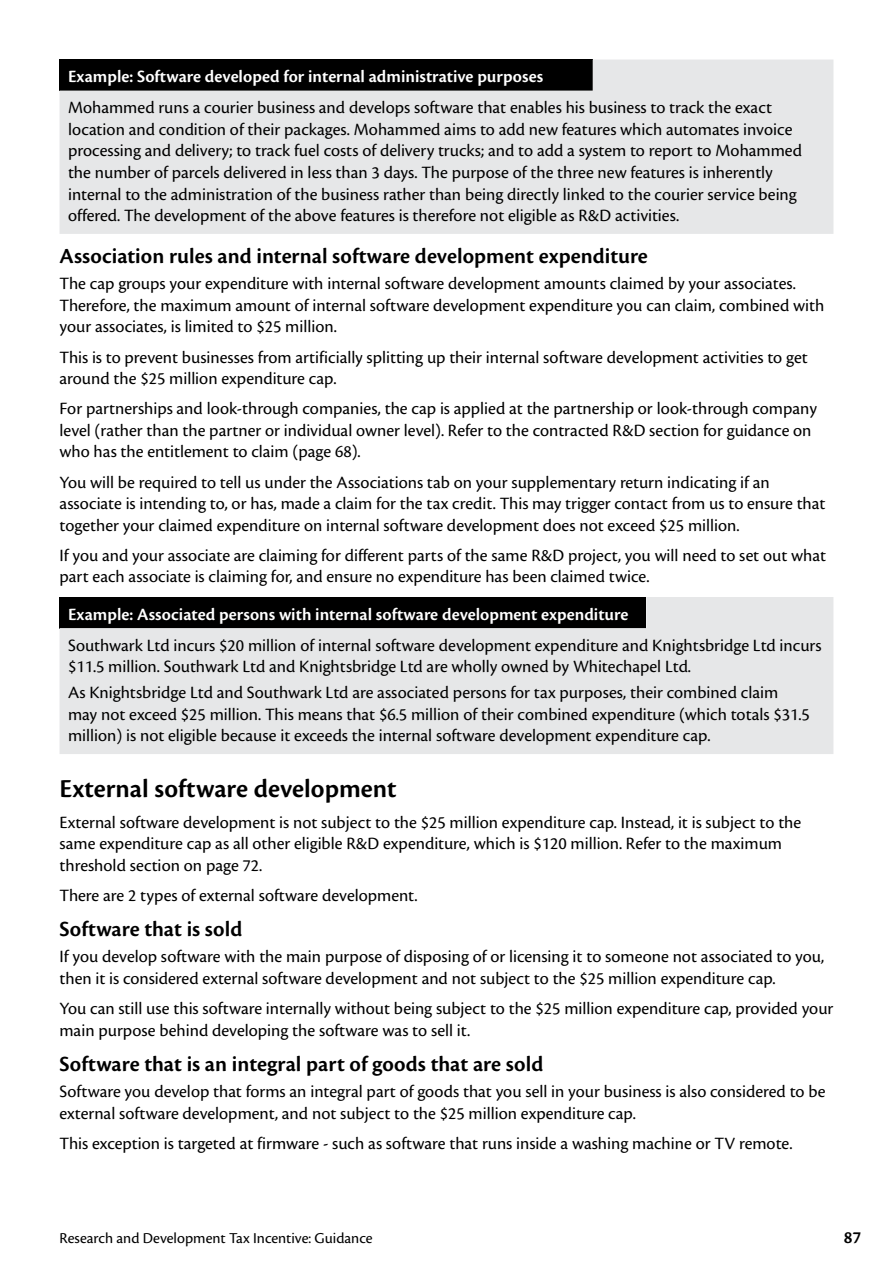
<style>
.page{position:relative;width:893px;height:1263px;background:#fff}
.page>*{position:absolute;margin:0;border:0;box-sizing:border-box;transform-origin:0 0}
.t1{font:600 27px "Cronos Pro";color:#000}
.t2{font:600 22.5px "Cronos Pro";color:#000}
.t3{font:18px/21.6px "Cronos Pro";color:#000}
.t4{font:600 18px "Cronos Pro";color:#fff}
.t5{font:600 18px "Cronos Pro";color:#000}
.t6{font:15.75px "Cronos Pro";color:#000}
</style>
<div class="page">
<svg style="left:60px;top:60px;width:773px;height:174px;background:#cacbcb"></svg>
<svg style="left:60px;top:597px;width:773px;height:157px;background:#c3c4c5"></svg>
<p class="t4" style="left:68px;top:66px;width:477px">Example: Software developed for internal administrative purposes</p>
<p class="t3" style="left:68px;top:97px;width:736px">Mohammed runs a courier business and develops software that enables his business to track the exact location and condition of their packages. Mohammed aims to add new features which automates invoice processing and delivery; to track fuel costs of delivery trucks; and to add a system to report to Mohammed the number of parcels delivered in less than 3 days. The purpose of the three new features is inherently internal to the administration of the business rather than being directly linked to the courier service being offered. The development of the above features is therefore not eligible as R&amp;D activities.</p>
<p class="t2" style="left:60px;top:243px;width:590px">Association rules and internal software development expenditure</p>
<p class="t3" style="left:60px;top:273px;width:766px">The cap groups your expenditure with internal software development amounts claimed by your associates.<br>Therefore, the maximum amount of internal software development expenditure you can claim, combined with your associates, is limited to $25 million.</p>
<p class="t3" style="left:60px;top:346px;width:750px">This is to prevent businesses from artificially splitting up their internal software development activities to get around the $25 million expenditure cap.</p>
<p class="t3" style="left:60px;top:398px;width:759px">For partnerships and look-through companies, the cap is applied at the partnership or look-through company level (rather than the partner or individual owner level). Refer to the contracted R&amp;D section for guidance on who has the entitlement to claim (page 68).</p>
<p class="t3" style="left:60px;top:471px;width:767px">You will be required to tell us under the Associations tab on your supplementary return indicating if an associate is intending to, or has, made a claim for the tax credit. This may trigger contact from us to ensure that together your claimed expenditure on internal software development does not exceed $25 million.</p>
<p class="t3" style="left:60px;top:544px;width:768px">If you and your associate are claiming for different parts of the same R&amp;D project, you will need to set out what part each associate is claiming for, and ensure no expenditure has been claimed twice.</p>
<p class="t4" style="left:68px;top:604px;width:562px">Example: Associated persons with internal software development expenditure</p>
<p class="t3" style="left:68px;top:634px;width:755px">Southwark Ltd incurs $20 million of internal software development expenditure and Knightsbridge Ltd incurs $11.5 million. Southwark Ltd and Knightsbridge Ltd are wholly owned by Whitechapel Ltd.</p>
<p class="t3" style="left:68px;top:682px;width:743px">As Knightsbridge Ltd and Southwark Ltd are associated persons for tax purposes, their combined claim may not exceed $25 million. This means that $6.5 million of their combined expenditure (which totals $31.5 million) is not eligible because it exceeds the internal software development expenditure cap.</p>
<h1 class="t1" style="left:60px;top:773px;width:339px">External software development</h1>
<p class="t3" style="left:60px;top:811px;width:743px">External software development is not subject to the $25 million expenditure cap. Instead, it is subject to the same expenditure cap as all other eligible R&amp;D expenditure, which is $120 million. Refer to the maximum threshold section on page 72.</p>
<p class="t3" style="left:60px;top:884px;width:360px">There are 2 types of external software development.</p>
<p class="t2" style="left:60px;top:916px;width:184px">Software that is sold</p>
<p class="t3" style="left:60px;top:946px;width:766px">If you develop software with the main purpose of disposing of or licensing it to someone not associated to you, then it is considered external software development and not subject to the $25 million expenditure cap.</p>
<p class="t3" style="left:60px;top:997px;width:775px">You can still use this software internally without being subject to the $25 million expenditure cap, provided your main purpose behind developing the software was to sell it.</p>
<p class="t2" style="left:60px;top:1051px;width:485px">Software that is an integral part of goods that are sold</p>
<p class="t3" style="left:60px;top:1080px;width:767px">Software you develop that forms an integral part of goods that you sell in your business is also considered to be external software development, and not subject to the $25 million expenditure cap.</p>
<p class="t3" style="left:60px;top:1132px;width:735px">This exception is targeted at firmware - such as software that runs inside a washing machine or TV remote.</p>
<p class="t6" style="left:60px;top:1229px;width:315px">Research and Development Tax Incentive: Guidance</p>
<p class="t5" style="left:844px;top:1227px;width:19px">87</p>
</div>
